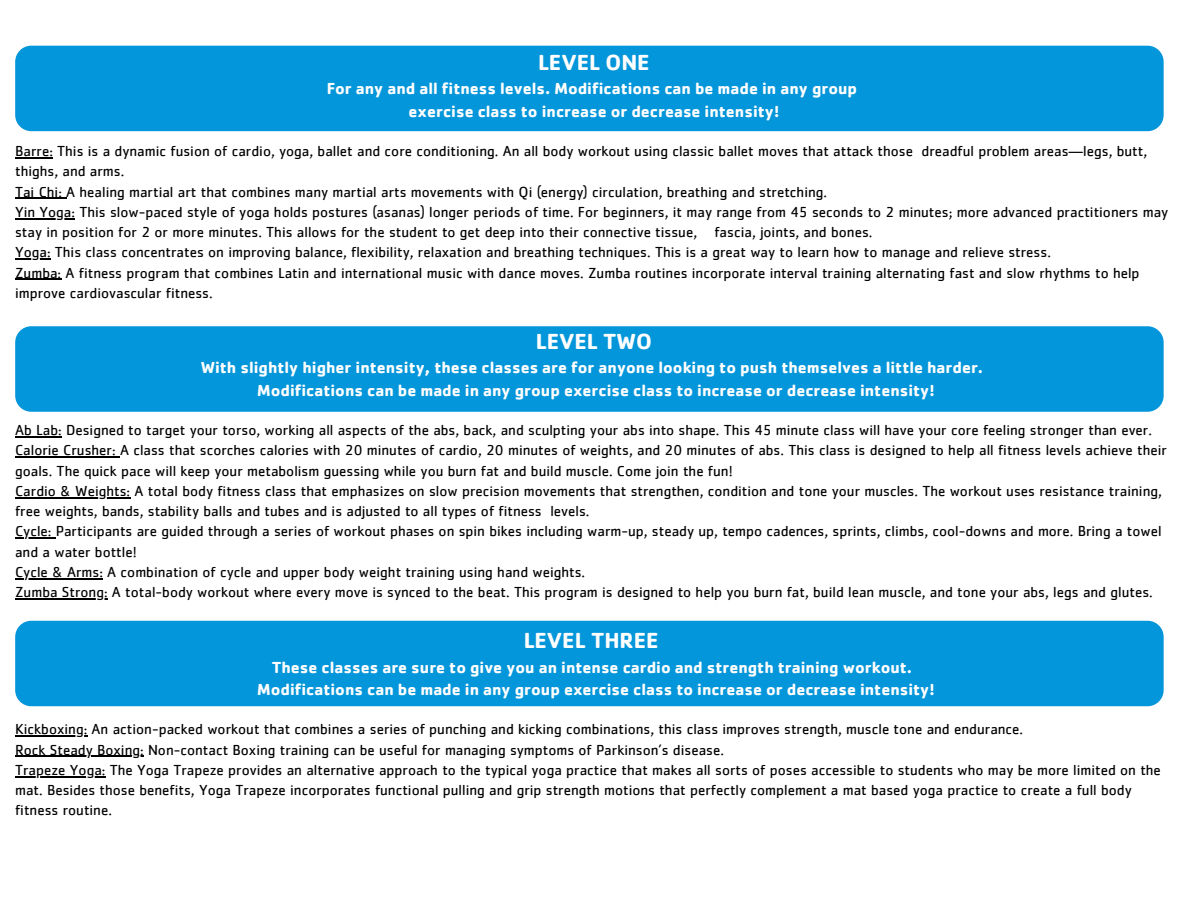
<style>
.page{position:relative;width:1188px;height:918px;background:#fff}
.page>*{position:absolute;margin:0;border:0;box-sizing:border-box;transform-origin:0 0}
.t1{font:700 22.5px "Cachet";color:#fffefe}
.t2{font:700 16.5px "Cachet";color:#fffefe}
.t3{font:15px/20.2px "Cachet";color:#000}
</style>
<div class="page">
<div style="left:15px;top:46px;width:1149px;height:85px;background:#0496da;border-radius:16px"></div>
<div style="left:15px;top:326px;width:1149px;height:86px;background:#0496da;border-radius:16px"></div>
<div style="left:15px;top:621px;width:1149px;height:85px;background:#0496da;border-radius:16px"></div>
<hr style="left:15px;top:157px;width:38px;height:1px;background:#000">
<hr style="left:15px;top:198px;width:51px;height:1px;background:#000">
<hr style="left:15px;top:218px;width:60px;height:1px;background:#000">
<hr style="left:15px;top:259px;width:36px;height:1px;background:#000">
<hr style="left:15px;top:279px;width:46px;height:1px;background:#000">
<hr style="left:15px;top:436px;width:47px;height:1px;background:#000">
<hr style="left:15px;top:457px;width:105px;height:1px;background:#000">
<hr style="left:15px;top:497px;width:115px;height:1px;background:#000">
<hr style="left:15px;top:538px;width:41px;height:1px;background:#000">
<hr style="left:15px;top:578px;width:88px;height:1px;background:#000">
<hr style="left:15px;top:598px;width:93px;height:1px;background:#000">
<hr style="left:15px;top:736px;width:72px;height:1px;background:#000">
<hr style="left:15px;top:756px;width:129px;height:1px;background:#000">
<hr style="left:15px;top:776px;width:90px;height:1px;background:#000">
<p class="t1" style="left:538px;top:47px;width:113px">LEVEL ONE</p>
<p class="t2" style="left:327px;top:78px;width:532px">For any and all fitness levels. Modifications can be made in any group</p>
<p class="t2" style="left:409px;top:100px;width:372px">exercise class to increase or decrease intensity!</p>
<p class="t3" style="left:15px;top:142px;width:1134px">Barre: This is a dynamic fusion of cardio, yoga, ballet and core conditioning. An all body workout using classic ballet moves that attack those dreadful problem areas—legs, butt, thighs, and arms.</p>
<p class="t3" style="left:15px;top:182px;width:814px">Tai Chi: A healing martial art that combines many martial arts movements with Qi (energy) circulation, breathing and stretching.</p>
<p class="t3" style="left:15px;top:202px;width:1155px">Yin Yoga: This slow-paced style of yoga holds postures (asanas) longer periods of time. For beginners, it may range from 45 seconds to 2 minutes; more advanced practitioners may stay in position for 2 or more minutes. This allows for the student to get deep into their connective tissue, fascia, joints, and bones.</p>
<p class="t3" style="left:15px;top:243px;width:1037px">Yoga: This class concentrates on improving balance, flexibility, relaxation and breathing techniques. This is a great way to learn how to manage and relieve stress.</p>
<p class="t3" style="left:15px;top:263px;width:1126px">Zumba: A fitness program that combines Latin and international music with dance moves. Zumba routines incorporate interval training alternating fast and slow rhythms to help improve cardiovascular fitness.</p>
<p class="t1" style="left:536px;top:326px;width:118px">LEVEL TWO</p>
<p class="t2" style="left:201px;top:357px;width:784px">With slightly higher intensity, these classes are for anyone looking to push themselves a little harder.</p>
<p class="t2" style="left:257px;top:379px;width:679px">Modifications can be made in any group exercise class to increase or decrease intensity!</p>
<p class="t3" style="left:15px;top:421px;width:1138px">Ab Lab: Designed to target your torso, working all aspects of the abs, back, and sculpting your abs into shape. This 45 minute class will have your core feeling stronger than ever.</p>
<p class="t3" style="left:15px;top:441px;width:1153px">Calorie Crusher: A class that scorches calories with 20 minutes of cardio, 20 minutes of weights, and 20 minutes of abs. This class is designed to help all fitness levels achieve their goals. The quick pace will keep your metabolism guessing while you burn fat and build muscle. Come join the fun!</p>
<p class="t3" style="left:15px;top:481px;width:1148px">Cardio &amp; Weights: A total body fitness class that emphasizes on slow precision movements that strengthen, condition and tone your muscles. The workout uses resistance training, free weights, bands, stability balls and tubes and is adjusted to all types of fitness levels.</p>
<p class="t3" style="left:15px;top:522px;width:1148px">Cycle: Participants are guided through a series of workout phases on spin bikes including warm-up, steady up, tempo cadences, sprints, climbs, cool-downs and more. Bring a towel and a water bottle!</p>
<p class="t3" style="left:15px;top:562px;width:572px">Cycle &amp; Arms: A combination of cycle and upper body weight training using hand weights.</p>
<p class="t3" style="left:15px;top:583px;width:1139px">Zumba Strong: A total-body workout where every move is synced to the beat. This program is designed to help you burn fat, build lean muscle, and tone your abs, legs and glutes.</p>
<p class="t1" style="left:524px;top:626px;width:136px">LEVEL THREE</p>
<p class="t2" style="left:272px;top:656px;width:642px">These classes are sure to give you an intense cardio and strength training workout.</p>
<p class="t2" style="left:257px;top:679px;width:679px">Modifications can be made in any group exercise class to increase or decrease intensity!</p>
<p class="t3" style="left:15px;top:720px;width:1010px">Kickboxing: An action-packed workout that combines a series of punching and kicking combinations, this class improves strength, muscle tone and endurance.</p>
<p class="t3" style="left:15px;top:740px;width:710px">Rock Steady Boxing: Non-contact Boxing training can be useful for managing symptoms of Parkinson’s disease.</p>
<p class="t3" style="left:15px;top:760px;width:1147px">Trapeze Yoga: The Yoga Trapeze provides an alternative approach to the typical yoga practice that makes all sorts of poses accessible to students who may be more limited on the mat. Besides those benefits, Yoga Trapeze incorporates functional pulling and grip strength motions that perfectly complement a mat based yoga practice to create a full body fitness routine.</p>
</div>
